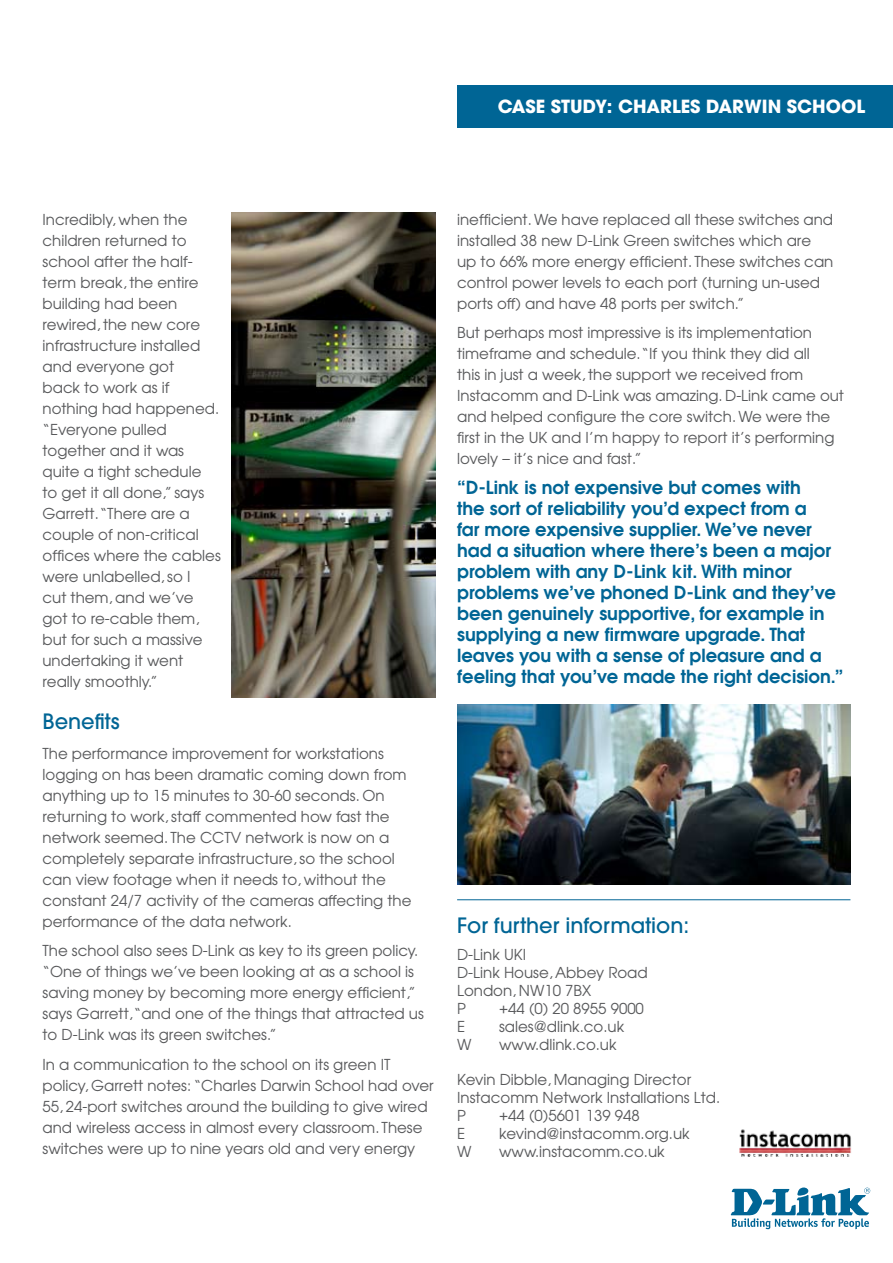
<style>
.page{position:relative;width:893px;height:1263px;background:#fff}
.page>*{position:absolute;margin:0;border:0;box-sizing:border-box;transform-origin:0 0}
.t1{font:500 21px "Avant Garde";color:#006595}
.t2{font:600 18px/21px "Avant Garde";color:#006595}
.t3{font:700 18px "Avant Garde";color:#fff}
.t4{font:15px/21px "Avant Garde";color:#58595b}
</style>
<div class="page">
<div style="left:457px;top:85px;width:436px;height:42px;background:#006595"></div>
<img style="left:231px;top:213px;width:205px;height:484px">
<img style="left:457px;top:704px;width:393px;height:180px">
<hr style="left:457px;top:899px;width:393px;height:1px;background:#006595">
<img style="left:739px;top:1129px;width:112px;height:28px">
<svg style="left:731px;top:1187px;width:139px;height:42px"></svg>
<p class="t3" style="left:498px;top:95px;width:369px">CASE STUDY: CHARLES DARWIN SCHOOL</p>
<p class="t4" style="left:43px;top:209px;width:180px">Incredibly, when the children returned to school after the half&shy;term break, the entire building had been rewired, the new core infrastructure installed and everyone got<br>back to work as if nothing had happened. “Everyone pulled together and it was quite a tight schedule<br>to get it all done,” says<br>Garrett.“There are a couple of non-critical offices where the cables were unlabelled, so I<br>cut them, and we’ve got to re-cable them, but for such a massive undertaking it went really smoothly.”</p>
<h1 class="t1" style="left:43px;top:708px;width:79px">Benefits</h1>
<p class="t4" style="left:43px;top:742px;width:370px">The performance improvement for workstations logging on has been dramatic coming down from anything up to 15 minutes to 30-60 seconds. On returning to work, staff commented how fast the network seemed. The CCTV network is now on a completely separate infrastructure, so the school can view footage when it needs to, without the constant 24/7 activity of the cameras affecting the performance of the data network.</p>
<p class="t4" style="left:43px;top:940px;width:383px">The school also sees D-Link as key to its green policy. “One of things we’ve been looking at as a school is saving money by becoming more energy efficient,” says Garrett,“and one of the things that attracted us to D-Link was its green switches.”</p>
<p class="t4" style="left:43px;top:1053px;width:393px">In a communication to the school on its green IT policy, Garrett notes: “Charles Darwin School had over 55, 24-port switches around the building to give wired and wireless access in almost every classroom. These switches were up to nine years old and very energy</p>
<p class="t4" style="left:457px;top:209px;width:378px">inefficient. We have replaced all these switches and installed 38 new D-Link Green switches which are up to 66% more energy efficient. These switches can control power levels to each port (turning un-used ports off) and have 48 ports per switch.”</p>
<p class="t4" style="left:457px;top:322px;width:388px">But perhaps most impressive is its implementation timeframe and schedule.“If you think they did all<br>this in just a week, the support we received from Instacomm and D-Link was amazing. D-Link came out and helped configure the core switch. We were the first in the UK and I’m happy to report it’s performing lovely – it’s nice and fast.”</p>
<p class="t2" style="left:457px;top:476px;width:388px">“D-Link is not expensive but comes with<br>the sort of reliability you’d expect from a<br>far more expensive supplier. We’ve never had a situation where there’s been a major problem with any D-Link kit. With minor problems we’ve phoned D-Link and they’ve been genuinely supportive, for example in supplying a new firmware upgrade. That leaves you with a sense of pleasure and a feeling that you’ve made the right decision.”</p>
<h1 class="t1" style="left:457px;top:912px;width:234px">For further information:</h1>
<p class="t4" style="left:457px;top:945px;width:192px;line-height:18px">D-Link UKI<br>D-Link House, Abbey Road<br>London, NW10 7BX<br>P</p>
<p class="t4" style="left:499px;top:997px;width:146px">+44 (0) 20 8955 9000</p>
<p class="t4" style="left:457px;top:1015px;width:10px">E</p>
<p class="t4" style="left:499px;top:1015px;width:127px">sales@dlink.co.uk</p>
<p class="t4" style="left:457px;top:1033px;width:16px">W</p>
<p class="t4" style="left:499px;top:1033px;width:119px">www.dlink.co.uk</p>
<p class="t4" style="left:457px;top:1070px;width:265px;line-height:18px">Kevin Dibble, Managing Director<br>Instacomm Network Installations Ltd.<br>P</p>
<p class="t4" style="left:499px;top:1104px;width:142px">+44 (0)5601 139 948</p>
<p class="t4" style="left:457px;top:1122px;width:10px">E</p>
<p class="t4" style="left:499px;top:1122px;width:192px">kevind@instacomm.org.uk</p>
<p class="t4" style="left:457px;top:1140px;width:16px">W</p>
<p class="t4" style="left:499px;top:1140px;width:167px">www.instacomm.co.uk</p>
</div>
